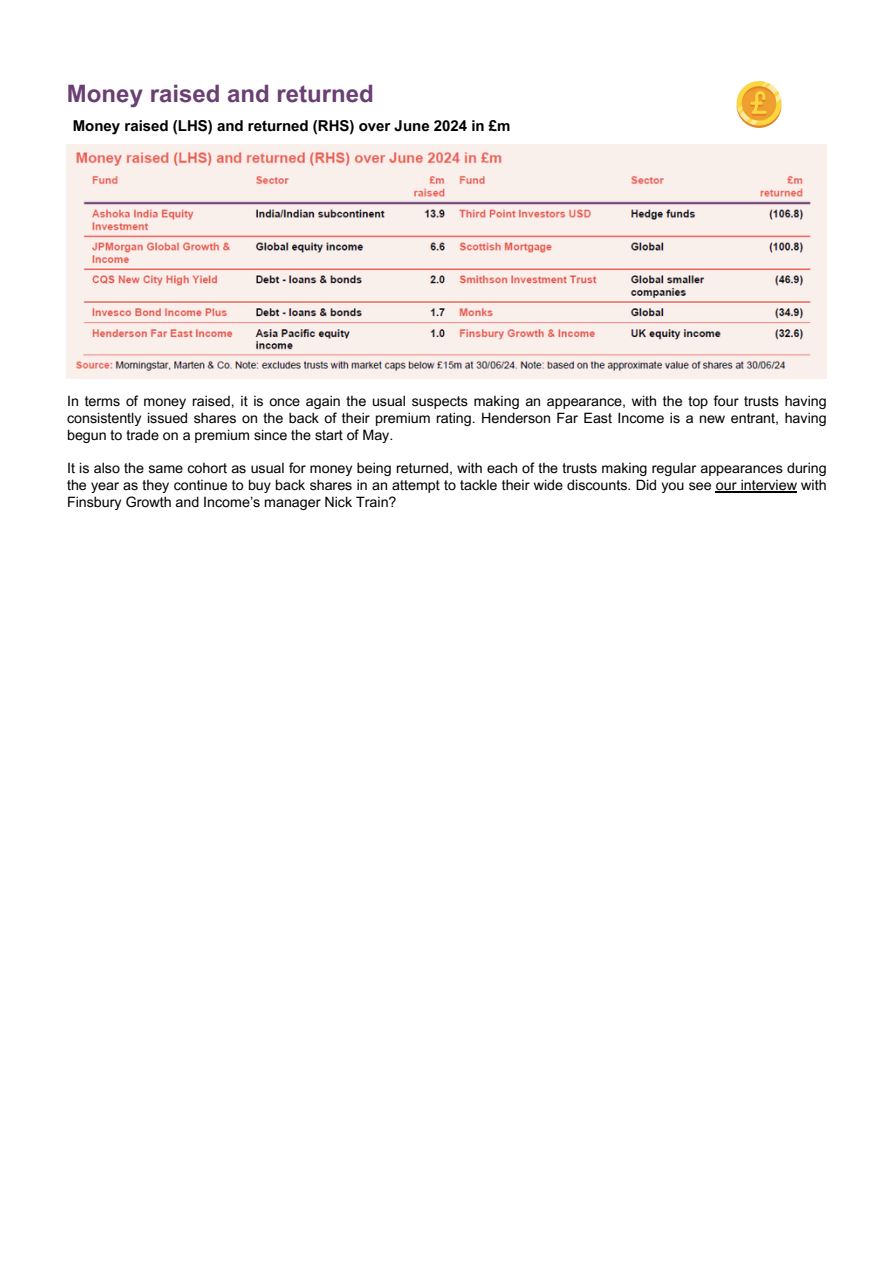
<style>
.page{position:relative;width:894px;height:1264px;background:#fff}
.page>*{position:absolute;margin:0;border:0;box-sizing:border-box;transform-origin:0 0}
.t1{font:700 24px "Arial MT Pro";color:#6a3f73}
.t2{font:700 15px "Arial MT Pro";color:#000}
.t3{font:14.25px/16.8px "Arial MT Pro";color:#000;text-align:justify}
</style>
<div class="page">
<img style="left:736px;top:82px;width:45px;height:46px">
<img style="left:67px;top:145px;width:759px;height:234px">
<hr style="left:715px;top:491px;width:81px;height:1px;background:#000">
<p class="t1" style="left:67px;top:85px;width:308px">Money raised and returned</p>
<p class="t2" style="left:73px;top:120px;width:439px">Money raised (LHS) and returned (RHS) over June 2024 in £m</p>
<p class="t3" style="left:67px;top:394px;width:760px">In terms of money raised, it is once again the usual suspects making an appearance, with the top four trusts having consistently issued shares on the back of their premium rating. Henderson Far East Income is a new entrant, having begun to trade on a premium since the start of May.</p>
<p class="t3" style="left:67px;top:461px;width:760px">It is also the same cohort as usual for money being returned, with each of the trusts making regular appearances during the year as they continue to buy back shares in an attempt to tackle their wide discounts. Did you see our interview with Finsbury Growth and Income’s manager Nick Train?</p>
</div>
